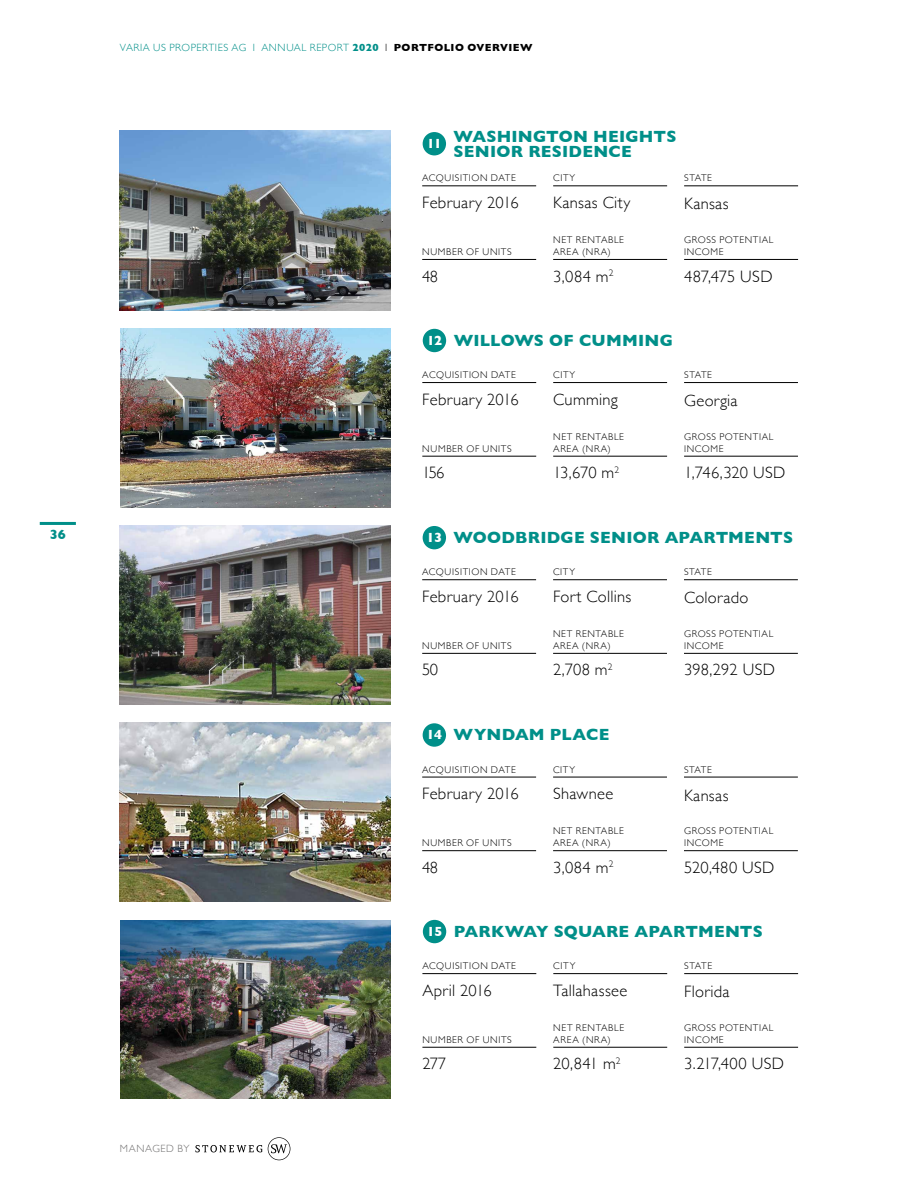
<style>
.page{position:relative;width:918px;height:1188px;background:#fff}
.page>*{position:absolute;margin:0;border:0;box-sizing:border-box;transform-origin:0 0}
.t1{font:300 16.5px "Gill Sans";letter-spacing:.015em;color:#000}
.t2{font:700 16.5px/15px "Gill Sans";letter-spacing:.01em;color:#008f89}
.t3{font:700 13.5px "Gill Sans";letter-spacing:-.04em;color:#fff}
.t4{font:700 13.5px "Gill Sans";color:#008f89}
.t5{font:300 10.5px "Gill Sans";letter-spacing:.05em;color:#008f89}
.t6{font:300 10.5px "Gill Sans";letter-spacing:.06em;color:#706f6f}
.t7{font:300 9.75px/12px "Gill Sans";letter-spacing:.065em;color:#000}
.s1{font-weight:700}
.s2{color:#000}
.s3{font-weight:700;color:#000}
</style>
<div class="page">
<hr style="left:40px;top:522px;width:36px;height:3px;background:#008f89">
<svg style="left:268px;top:1137px;width:22px;height:23px"></svg>
<svg style="left:195px;top:1145px;width:67px;height:7px"></svg>
<img style="left:120px;top:131px;width:270px;height:180px">
<hr style="left:422px;top:186px;width:114px;height:1px;background:#000">
<hr style="left:553px;top:186px;width:114px;height:1px;background:#000">
<hr style="left:684px;top:186px;width:114px;height:1px;background:#000">
<hr style="left:422px;top:259px;width:114px;height:1px;background:#000">
<hr style="left:553px;top:259px;width:114px;height:1px;background:#000">
<hr style="left:684px;top:259px;width:114px;height:1px;background:#000">
<div style="left:423px;top:132px;width:23px;height:23px;background:#008f89;border-radius:50%"></div>
<img style="left:120px;top:525px;width:270px;height:180px">
<hr style="left:422px;top:579px;width:114px;height:1px;background:#000">
<hr style="left:553px;top:579px;width:114px;height:1px;background:#000">
<hr style="left:684px;top:579px;width:114px;height:1px;background:#000">
<hr style="left:422px;top:653px;width:114px;height:1px;background:#000">
<hr style="left:553px;top:653px;width:114px;height:1px;background:#000">
<hr style="left:684px;top:653px;width:114px;height:1px;background:#000">
<div style="left:423px;top:526px;width:23px;height:23px;background:#008f89;border-radius:50%"></div>
<img style="left:120px;top:328px;width:270px;height:179px">
<hr style="left:422px;top:382px;width:114px;height:1px;background:#000">
<hr style="left:553px;top:382px;width:114px;height:1px;background:#000">
<hr style="left:684px;top:382px;width:114px;height:1px;background:#000">
<hr style="left:422px;top:456px;width:114px;height:1px;background:#000">
<hr style="left:553px;top:456px;width:114px;height:1px;background:#000">
<hr style="left:684px;top:456px;width:114px;height:1px;background:#000">
<div style="left:423px;top:329px;width:23px;height:23px;background:#008f89;border-radius:50%"></div>
<img style="left:120px;top:723px;width:270px;height:179px">
<hr style="left:422px;top:777px;width:114px;height:1px;background:#000">
<hr style="left:553px;top:777px;width:114px;height:1px;background:#000">
<hr style="left:684px;top:777px;width:114px;height:1px;background:#000">
<hr style="left:422px;top:850px;width:114px;height:1px;background:#000">
<hr style="left:553px;top:850px;width:114px;height:1px;background:#000">
<hr style="left:684px;top:850px;width:114px;height:1px;background:#000">
<div style="left:423px;top:723px;width:23px;height:24px;background:#008f89;border-radius:50%"></div>
<img style="left:120px;top:921px;width:270px;height:178px">
<hr style="left:422px;top:973px;width:114px;height:1px;background:#000">
<hr style="left:553px;top:973px;width:114px;height:1px;background:#000">
<hr style="left:684px;top:973px;width:114px;height:1px;background:#000">
<hr style="left:422px;top:1047px;width:114px;height:1px;background:#000">
<hr style="left:553px;top:1047px;width:114px;height:1px;background:#000">
<hr style="left:684px;top:1047px;width:114px;height:1px;background:#000">
<div style="left:423px;top:920px;width:23px;height:23px;background:#008f89;border-radius:50%"></div>
<h2 class="t4" style="left:50px;top:524px;width:18px">36</h2>
<p class="t5" style="left:120px;top:40px;width:414px">VARIA US PROPERTIES AG I ANNUAL REPORT <span class="s1">2020</span> <span class="s2">I</span> <span class="s3">PORTFOLIO OVERVIEW</span></p>
<h1 class="t2" style="left:454px;top:128px;width:224px">WASHINGTON HEIGHTS<br>SENIOR RESIDENCE</h1>
<p class="t7" style="left:422px;top:172px;width:95px">ACQUISITION DATE</p>
<h1 class="t1" style="left:422px;top:189px;width:98px">February 2016</h1>
<h2 class="t3" style="left:427px;top:133px;width:16px">11</h2>
<p class="t7" style="left:553px;top:172px;width:24px">CITY</p>
<h1 class="t1" style="left:553px;top:189px;width:79px">Kansas City</h1>
<p class="t7" style="left:684px;top:172px;width:29px">STATE</p>
<h1 class="t1" style="left:684px;top:191px;width:46px">Kansas</h1>
<p class="t7" style="left:422px;top:245px;width:91px">NUMBER OF UNITS</p>
<h1 class="t1" style="left:422px;top:263px;width:17px">48</h1>
<p class="t7" style="left:553px;top:233px;width:72px">NET RENTABLE<br>AREA (NRA)</p>
<h1 class="t1" style="left:553px;top:263px;width:62px">3,084 m<sup>2</sup></h1>
<p class="t7" style="left:684px;top:233px;width:91px">GROSS POTENTIAL<br>INCOME</p>
<h1 class="t1" style="left:684px;top:263px;width:90px">487,475 USD</h1>
<h1 class="t2" style="left:454px;top:332px;width:221px">WILLOWS OF CUMMING</h1>
<p class="t7" style="left:422px;top:368px;width:95px">ACQUISITION DATE</p>
<h1 class="t1" style="left:422px;top:386px;width:98px">February 2016</h1>
<h2 class="t3" style="left:427px;top:329px;width:17px">12</h2>
<p class="t7" style="left:553px;top:368px;width:24px">CITY</p>
<h1 class="t1" style="left:553px;top:386px;width:66px">Cumming</h1>
<p class="t7" style="left:422px;top:442px;width:91px">NUMBER OF UNITS</p>
<h1 class="t1" style="left:422px;top:460px;width:24px">156</h1>
<p class="t7" style="left:553px;top:430px;width:72px">NET RENTABLE<br>AREA (NRA)</p>
<h1 class="t1" style="left:553px;top:460px;width:68px">13,670 m<sup>2</sup></h1>
<p class="t7" style="left:684px;top:368px;width:29px">STATE</p>
<h1 class="t1" style="left:684px;top:388px;width:55px">Georgia</h1>
<p class="t7" style="left:684px;top:430px;width:91px">GROSS POTENTIAL<br>INCOME</p>
<h1 class="t1" style="left:684px;top:460px;width:103px">1,746,320 USD</h1>
<h1 class="t2" style="left:454px;top:529px;width:341px">WOODBRIDGE SENIOR APARTMENTS</h1>
<p class="t7" style="left:422px;top:566px;width:95px">ACQUISITION DATE</p>
<h1 class="t1" style="left:422px;top:583px;width:98px">February 2016</h1>
<h2 class="t3" style="left:427px;top:527px;width:17px">13</h2>
<p class="t7" style="left:553px;top:566px;width:24px">CITY</p>
<h1 class="t1" style="left:553px;top:583px;width:80px">Fort Collins</h1>
<p class="t7" style="left:684px;top:566px;width:29px">STATE</p>
<h1 class="t1" style="left:684px;top:585px;width:66px">Colorado</h1>
<p class="t7" style="left:422px;top:639px;width:91px">NUMBER OF UNITS</p>
<h1 class="t1" style="left:422px;top:657px;width:17px">50</h1>
<p class="t7" style="left:553px;top:627px;width:72px">NET RENTABLE<br>AREA (NRA)</p>
<h1 class="t1" style="left:553px;top:657px;width:61px">2,708 m<sup>2</sup></h1>
<h1 class="t2" style="left:454px;top:727px;width:157px">WYNDAM PLACE</h1>
<p class="t7" style="left:422px;top:763px;width:95px">ACQUISITION DATE</p>
<h1 class="t1" style="left:422px;top:781px;width:98px">February 2016</h1>
<h2 class="t3" style="left:427px;top:724px;width:17px">14</h2>
<p class="t7" style="left:553px;top:763px;width:24px">CITY</p>
<h1 class="t1" style="left:553px;top:781px;width:62px">Shawnee</h1>
<p class="t7" style="left:422px;top:837px;width:91px">NUMBER OF UNITS</p>
<h1 class="t1" style="left:422px;top:854px;width:17px">48</h1>
<p class="t7" style="left:553px;top:825px;width:72px">NET RENTABLE<br>AREA (NRA)</p>
<h1 class="t1" style="left:553px;top:854px;width:62px">3,084 m<sup>2</sup></h1>
<p class="t7" style="left:684px;top:627px;width:91px">GROSS POTENTIAL<br>INCOME</p>
<h1 class="t1" style="left:684px;top:657px;width:92px">398,292 USD</h1>
<p class="t7" style="left:684px;top:763px;width:29px">STATE</p>
<h1 class="t1" style="left:684px;top:782px;width:46px">Kansas</h1>
<p class="t7" style="left:684px;top:825px;width:91px">GROSS POTENTIAL<br>INCOME</p>
<h1 class="t1" style="left:684px;top:854px;width:92px">520,480 USD</h1>
<h1 class="t2" style="left:454px;top:924px;width:311px">PARKWAY SQUARE APARTMENTS</h1>
<p class="t7" style="left:422px;top:960px;width:95px">ACQUISITION DATE</p>
<h1 class="t1" style="left:422px;top:977px;width:71px">April 2016</h1>
<h2 class="t3" style="left:427px;top:921px;width:17px">15</h2>
<p class="t7" style="left:553px;top:960px;width:24px">CITY</p>
<h1 class="t1" style="left:553px;top:977px;width:75px">Tallahassee</h1>
<p class="t7" style="left:684px;top:960px;width:29px">STATE</p>
<h1 class="t1" style="left:684px;top:979px;width:47px">Florida</h1>
<p class="t6" style="left:120px;top:1141px;width:71px">MANAGED BY</p>
<p class="t7" style="left:422px;top:1033px;width:91px">NUMBER OF UNITS</p>
<h1 class="t1" style="left:422px;top:1051px;width:25px">277</h1>
<p class="t7" style="left:553px;top:1021px;width:72px">NET RENTABLE<br>AREA (NRA)</p>
<h1 class="t1" style="left:553px;top:1051px;width:69px">20,841 m<sup>2</sup></h1>
<p class="t7" style="left:684px;top:1021px;width:91px">GROSS POTENTIAL<br>INCOME</p>
<h1 class="t1" style="left:684px;top:1051px;width:101px">3.217,400 USD</h1>
</div>
